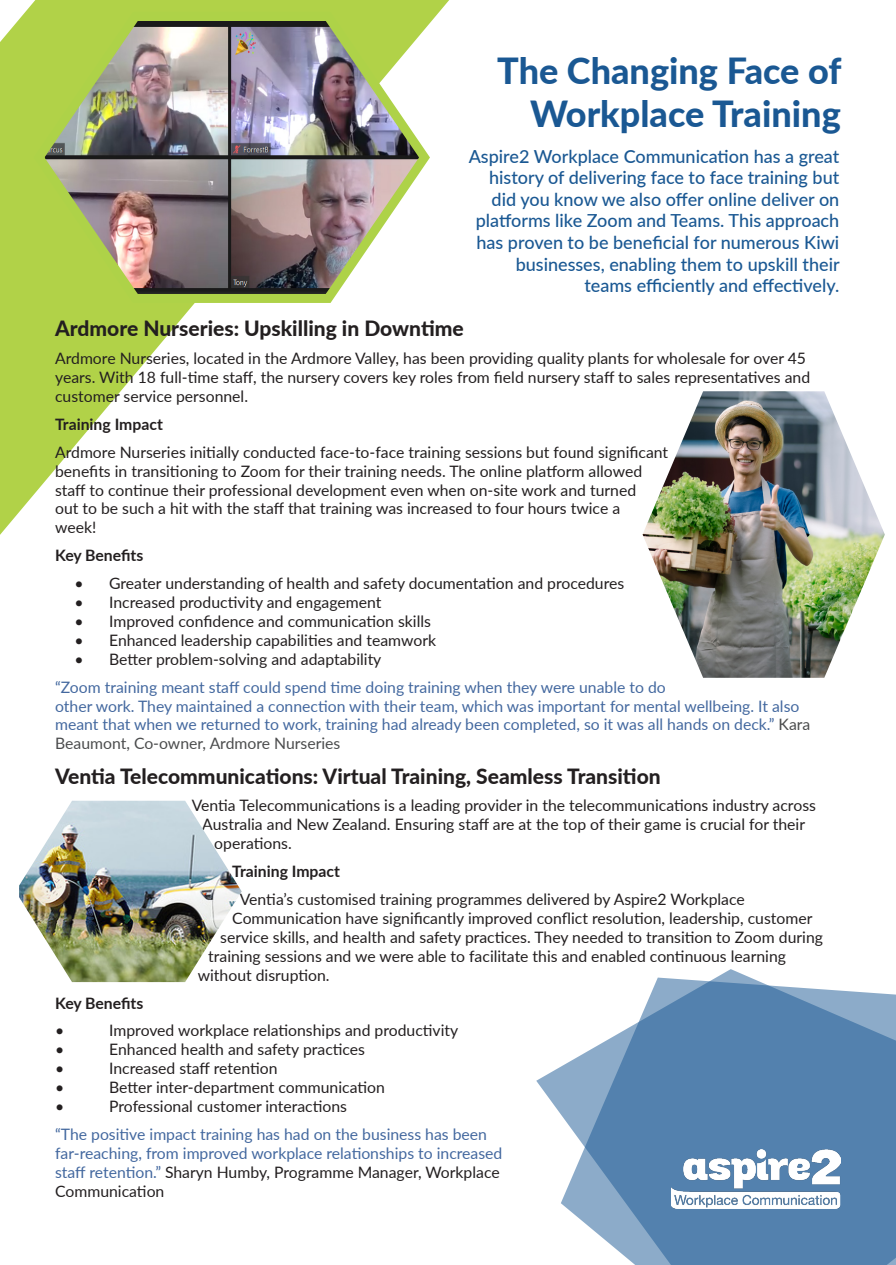
<style>
.page{position:relative;width:896px;height:1265px;background:#fff}
.page>*{position:absolute;margin:0;border:0;box-sizing:border-box;transform-origin:0 0}
.t1{font:800 36px/43.2px "Lato";color:#1a5893;text-align:right}
.t2{font:800 21px "Lato";color:#231f20}
.t3{font:500 18px/21.6px "Lato";color:#1a5893;text-align:right}
.t4{font:15.75px/18.9px "Lato";color:#231f20}
.t5{font:15.75px/18.9px "Lato";color:#43689f}
.t6{font:700 15.75px "Lato";color:#231f20}
.s1{color:#4b4c4d}
.s2{color:#231f20}
</style>
<div class="page">
<svg style="left:0;top:0;width:449px;height:535px"></svg>
<svg style="left:536px;top:969px;width:215px;height:144px"></svg>
<svg style="left:560px;top:978px;width:335px;height:287px;background:#7197bc"></svg>
<img style="left:671px;top:1149px;width:169px;height:60px">
<img style="left:28px;top:4px;width:407px;height:303px">
<img style="left:642px;top:391px;width:242px;height:287px">
<img style="left:19px;top:801px;width:222px;height:181px">
<p class="t1" style="left:497px;top:48px;width:345px">The Changing Face of<br>Workplace Training</p>
<p class="t3" style="left:468px;top:144px;width:372px">Aspire2 Workplace Communication has a great history of delivering face to face training but did you know we also offer online deliver on platforms like Zoom and Teams. This approach has proven to be beneficial for numerous Kiwi businesses, enabling them to upskill their teams efficiently and effectively.</p>
<p class="t2" style="left:55px;top:313px;width:410px">Ardmore Nurseries: Upskilling in Downtime</p>
<p class="t4" style="left:55px;top:348px;width:756px">Ardmore Nurseries, located in the Ardmore Valley, has been providing quality plants for wholesale for over 45 years. With 18 full-time staff, the nursery covers key roles from field nursery staff to sales representatives and customer service personnel.</p>
<p class="t6" style="left:55px;top:412px;width:109px">Training Impact</p>
<p class="t4" style="left:55px;top:442px;width:614px">Ardmore Nurseries initially conducted face-to-face training sessions but found significant benefits in transitioning to Zoom for their training needs. The online platform allowed staff to continue their professional development even when on-site work and turned<br>out to be such a hit with the staff that training was increased to four hours twice a<br>week!</p>
<p class="t6" style="left:55px;top:544px;width:90px">Key Benefits</p>
<p class="t4" style="left:75px;top:573px;width:551px">• Greater understanding of health and safety documentation and procedures</p>
<p class="t4" style="left:75px;top:592px;width:308px">• Increased productivity and engagement</p>
<p class="t4" style="left:75px;top:611px;width:357px">• Improved confidence and communication skills</p>
<p class="t4" style="left:75px;top:630px;width:363px">• Enhanced leadership capabilities and teamwork</p>
<p class="t4" style="left:75px;top:649px;width:308px">• Better problem-solving and adaptability</p>
<p class="t5" style="left:55px;top:677px;width:756px">“Zoom training meant staff could spend time doing training when they were unable to do<br>other work. They maintained a connection with their team, which was important for mental wellbeing. It also meant that when we returned to work, training had already been completed, so it was all hands on deck.” <span class="s1">Kara Beaumont, Co-owner, Ardmore Nurseries</span></p>
<p class="t2" style="left:55px;top:760px;width:607px">Ventia Telecommunications: Virtual Training, Seamless Transition</p>
<p class="t4" style="left:192px;top:796px;width:625px">Ventia Telecommunications is a leading provider in the telecommunications industry across</p>
<p class="t4" style="left:202px;top:814px;width:604px">Australia and New Zealand. Ensuring staff are at the top of their game is crucial for their</p>
<p class="t4" style="left:214px;top:833px;width:79px">operations.</p>
<p class="t6" style="left:232px;top:860px;width:109px">Training Impact</p>
<p class="t4" style="left:240px;top:889px;width:506px">Ventia’s customised training programmes delivered by Aspire2 Workplace</p>
<p class="t4" style="left:232px;top:908px;width:581px">Communication have significantly improved conflict resolution, leadership, customer</p>
<p class="t4" style="left:220px;top:927px;width:604px">service skills, and health and safety practices. They needed to transition to Zoom during</p>
<p class="t4" style="left:208px;top:946px;width:579px">training sessions and we were able to facilitate this and enabled continuous learning</p>
<p class="t4" style="left:198px;top:965px;width:133px">without disruption.</p>
<p class="t6" style="left:55px;top:991px;width:90px">Key Benefits</p>
<p class="t4" style="left:55px;top:1021px;width:11px">•</p>
<p class="t4" style="left:109px;top:1021px;width:350px">Improved workplace relationships and productivity</p>
<p class="t4" style="left:55px;top:1039px;width:11px">•</p>
<p class="t4" style="left:109px;top:1039px;width:257px">Enhanced health and safety practices</p>
<p class="t4" style="left:55px;top:1058px;width:11px">•</p>
<p class="t4" style="left:109px;top:1058px;width:170px">Increased staff retention</p>
<p class="t4" style="left:55px;top:1077px;width:11px">•</p>
<p class="t4" style="left:109px;top:1077px;width:277px">Better inter-department communication</p>
<p class="t4" style="left:55px;top:1096px;width:11px">•</p>
<p class="t4" style="left:109px;top:1096px;width:239px">Professional customer interactions</p>
<p class="t5" style="left:55px;top:1124px;width:448px">“The positive impact training has had on the business has been far-reaching, from improved workplace relationships to increased staff retention.” <span class="s2">Sharyn Humby, Programme Manager, Workplace Communication</span></p>
</div>
